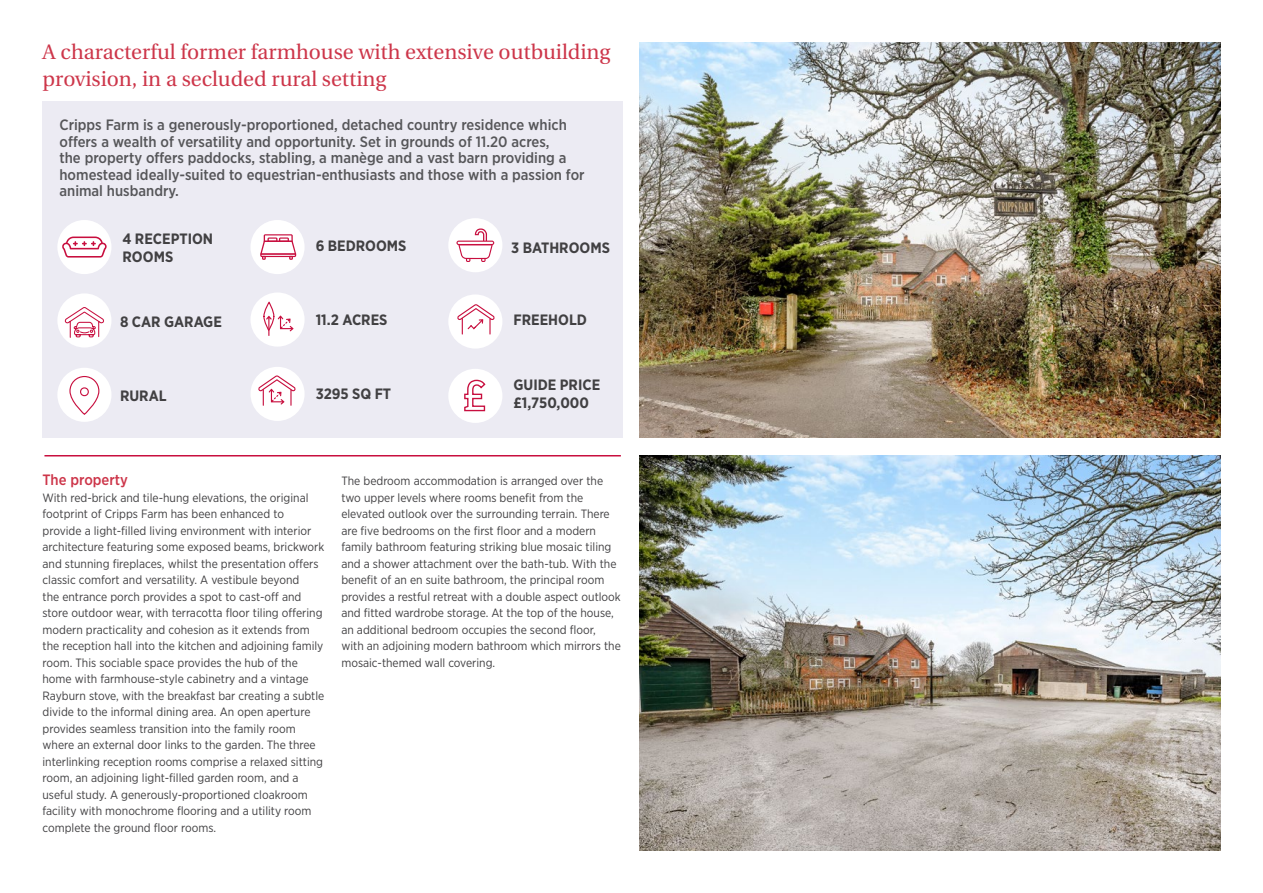
<style>
.page{position:relative;width:1263px;height:893px;background:#fff}
.page>*{position:absolute;margin:0;border:0;box-sizing:border-box;transform-origin:0 0}
.t1{font:21px/27px "Utopia";color:#cd364a}
.t2{font:500 15px/16.5px "Gotham Narrow";color:#565659}
.t3{font:700 15px/18px "Gotham Narrow";color:#414042}
.t4{font:500 15px "Gotham Narrow";color:#cd364a}
.t5{font:12px/16.5px "Gotham Narrow";color:#414042}
</style>
<div class="page">
<div style="left:43px;top:101px;width:580px;height:337px;background:#ecebf3"></div>
<img style="left:640px;top:43px;width:580px;height:395px">
<img style="left:640px;top:455px;width:580px;height:395px">
<hr style="left:44px;top:455px;width:577px;height:1px;background:#c80f3f">
<div style="left:57px;top:293px;width:54px;height:54px;background:#fff;border-radius:50%"></div>
<svg style="left:64px;top:307px;width:40px;height:31px"></svg>
<div style="left:57px;top:368px;width:54px;height:54px;background:#fff;border-radius:50%"></div>
<svg style="left:80px;top:387px;width:9px;height:9px"></svg>
<div style="left:69px;top:376px;width:30px;height:39px;border:1px solid #c80f3f;border-radius:14px"></div>
<div style="left:448px;top:218px;width:54px;height:54px;background:#fff;border-radius:50%"></div>
<svg style="left:456px;top:228px;width:38px;height:34px"></svg>
<div style="left:448px;top:294px;width:54px;height:55px;background:#fff;border-radius:50%"></div>
<svg style="left:457px;top:304px;width:38px;height:31px"></svg>
<div style="left:448px;top:369px;width:54px;height:54px;background:#fff;border-radius:50%"></div>
<svg style="left:464px;top:379px;width:22px;height:33px"></svg>
<div style="left:250px;top:292px;width:55px;height:55px;background:#fff;border-radius:50%"></div>
<svg style="left:278px;top:316px;width:15px;height:15px"></svg>
<div style="left:263px;top:302px;width:11px;height:29px;border:1px solid #c80f3f;border-radius:50%"></div>
<svg style="left:266px;top:316px;width:6px;height:20px"></svg>
<div style="left:250px;top:367px;width:55px;height:54px;background:#fff;border-radius:50%"></div>
<svg style="left:258px;top:375px;width:38px;height:31px"></svg>
<div style="left:250px;top:220px;width:55px;height:54px;background:#fff;border-radius:50%"></div>
<svg style="left:260px;top:234px;width:36px;height:26px"></svg>
<div style="left:57px;top:220px;width:54px;height:54px;background:#fff;border-radius:50%"></div>
<svg style="left:62px;top:237px;width:45px;height:21px"></svg>
<h1 class="t1" style="left:43px;top:39px;width:569px">A characterful former farmhouse with extensive outbuilding provision, in a secluded rural setting</h1>
<p class="t2" style="left:59px;top:117px;width:527px">Cripps Farm is a generously-proportioned, detached country residence which offers a wealth of versatility and opportunity. Set in grounds of 11.20 acres,<br>the property offers paddocks, stabling, a manège and a vast barn providing a homestead ideally-suited to equestrian-enthusiasts and those with a passion for animal husbandry.</p>
<p class="t3" style="left:123px;top:230px;width:92px">4 RECEPTION<br>ROOMS</p>
<p class="t3" style="left:511px;top:239px;width:100px">3 BATHROOMS</p>
<p class="t3" style="left:316px;top:237px;width:92px">6 BEDROOMS</p>
<p class="t3" style="left:120px;top:312px;width:103px">8 CAR GARAGE</p>
<p class="t3" style="left:120px;top:387px;width:48px">RURAL</p>
<p class="t3" style="left:316px;top:310px;width:73px">11.2 ACRES</p>
<p class="t3" style="left:316px;top:385px;width:77px">3295 SQ FT</p>
<p class="t3" style="left:513px;top:310px;width:75px">FREEHOLD</p>
<p class="t3" style="left:513px;top:376px;width:88px">GUIDE PRICE £1,750,000</p>
<p class="t4" style="left:43px;top:470px;width:87px">The property</p>
<p class="t5" style="left:43px;top:489px;width:283px">With red-brick and tile-hung elevations, the original footprint of Cripps Farm has been enhanced to provide a light-filled living environment with interior architecture featuring some exposed beams, brickwork and stunning fireplaces, whilst the presentation offers classic comfort and versatility. A vestibule beyond<br>the entrance porch provides a spot to cast-off and store outdoor wear, with terracotta floor tiling offering modern practicality and cohesion as it extends from the reception hall into the kitchen and adjoining family room. This sociable space provides the hub of the home with farmhouse-style cabinetry and a vintage Rayburn stove, with the breakfast bar creating a subtle divide to the informal dining area. An open aperture provides seamless transition into the family room where an external door links to the garden. The three interlinking reception rooms comprise a relaxed sitting room, an adjoining light-filled garden room, and a useful study. A generously-proportioned cloakroom facility with monochrome flooring and a utility room complete the ground floor rooms.</p>
<p class="t5" style="left:341px;top:472px;width:281px">The bedroom accommodation is arranged over the two upper levels where rooms benefit from the elevated outlook over the surrounding terrain. There are five bedrooms on the first floor and a modern family bathroom featuring striking blue mosaic tiling and a shower attachment over the bath-tub. With the benefit of an en suite bathroom, the principal room provides a restful retreat with a double aspect outlook and fitted wardrobe storage. At the top of the house, an additional bedroom occupies the second floor, with an adjoining modern bathroom which mirrors the mosaic-themed wall covering.</p>
</div>
